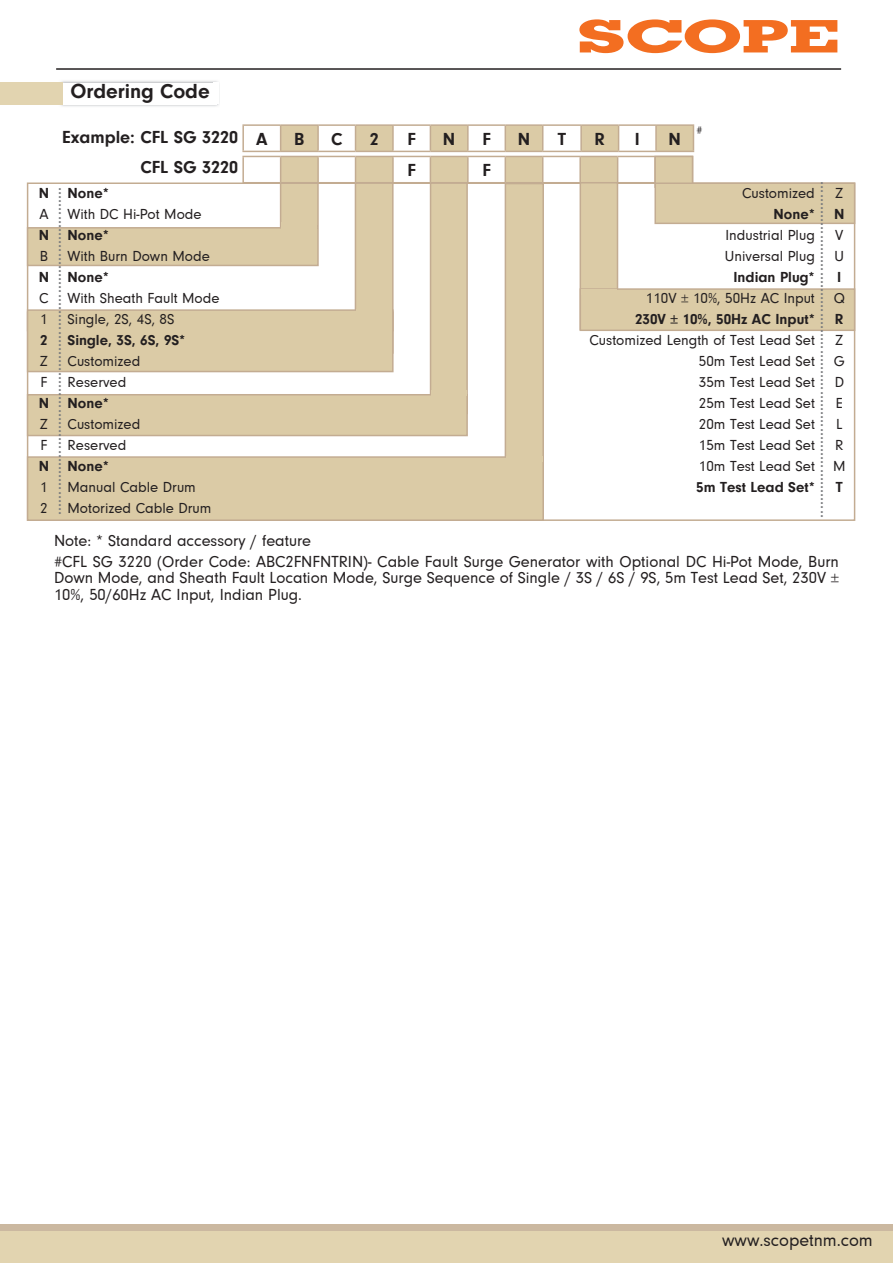
<style>
.page{position:relative;width:893px;height:1263px;background:#fff}
.page>*{position:absolute;margin:0;border:0;box-sizing:border-box;transform-origin:0 0}
.t1{font:700 45px "Geometric Slab 703 BT Xtra";color:#f36e21;scale:1.6 1}
.t2{font:700 21px "Neuzeit Gro";color:#231f20}
.t3{font:18px "Minion Pro";color:#787a7d}
.t4{font:700 18px/30px "Neuzeit Gro";color:#231f20;text-align:right}
.t5{font:18px "Neuzeit Gro";color:#231f20}
.t6{font:16.5px/21px "Neuzeit Gro";color:#231f20}
.t7{font:15px/21px "Neuzeit Gro";color:#231f20}
.t8{font:700 15px "Neuzeit Gro";color:#231f20}
.t9{font:12px "Neuzeit Gro";color:#231f20}
</style>
<div class="page">
<hr style="left:56px;top:68px;width:785px;height:2px;background:#231f20">
<div style="left:0;top:1230px;width:893px;height:33px;background:#e2d4b0"></div>
<div style="left:0;top:1224px;width:893px;height:6px;background:#cbb8a0"></div>
<div style="left:0;top:82px;width:62px;height:23px;background:#e2d4b0"></div>
<hr style="left:242px;top:124px;width:39px;height:2px;background:#c3ac92">
<hr style="left:242px;top:126px;width:2px;height:25px;background:#c3ac92">
<hr style="left:393px;top:124px;width:37px;height:2px;background:#c3ac92">
<hr style="left:430px;top:124px;width:38px;height:2px;background:#c3ac92">
<hr style="left:468px;top:124px;width:37px;height:2px;background:#c3ac92">
<hr style="left:505px;top:124px;width:38px;height:2px;background:#c3ac92">
<hr style="left:543px;top:124px;width:38px;height:2px;background:#c3ac92">
<hr style="left:581px;top:124px;width:38px;height:2px;background:#c3ac92">
<hr style="left:619px;top:124px;width:37px;height:2px;background:#c3ac92">
<hr style="left:656px;top:124px;width:38px;height:2px;background:#c3ac92">
<hr style="left:242px;top:151px;width:39px;height:1px;background:#c3ac92">
<hr style="left:281px;top:124px;width:37px;height:2px;background:#c3ac92">
<hr style="left:356px;top:124px;width:37px;height:2px;background:#c3ac92">
<hr style="left:318px;top:124px;width:38px;height:2px;background:#c3ac92">
<hr style="left:242px;top:156px;width:39px;height:1px;background:#c3ac92">
<hr style="left:242px;top:157px;width:2px;height:25px;background:#c3ac92">
<hr style="left:242px;top:182px;width:39px;height:1px;background:#c3ac92">
<svg style="left:243px;top:125px;width:451px;height:58px"></svg>
<hr style="left:318px;top:182px;width:38px;height:1px;background:#c3ac92">
<div style="left:505px;top:183px;width:39px;height:300px;background:#dbcba6;border:2px solid #c3ac92"></div>
<div style="left:430px;top:182px;width:38px;height:232px;background:#dbcba6;border:2px solid #c3ac92"></div>
<div style="left:355px;top:182px;width:39px;height:172px;background:#dbcba6;border:2px solid #c3ac92"></div>
<div style="left:280px;top:182px;width:39px;height:45px;background:#dbcba6;border:2px solid #c3ac92"></div>
<div style="left:580px;top:182px;width:38px;height:148px;background:#dbcba6;border:2px solid #c3ac92"></div>
<div style="left:654px;top:156px;width:39px;height:32px;background:#dbcba6;border:2px solid #c3ac92"></div>
<div style="left:654px;top:182px;width:201px;height:42px;background:#dbcba6;border:2px solid #c3ac92"></div>
<div style="left:580px;top:288px;width:275px;height:43px;background:#dbcba6;border:2px solid #c3ac92"></div>
<div style="left:27px;top:227px;width:292px;height:39px;background:#dbcba6;border:2px solid #c3ac92"></div>
<div style="left:27px;top:309px;width:367px;height:63px;background:#dbcba6;border:2px solid #c3ac92"></div>
<div style="left:27px;top:394px;width:441px;height:42px;background:#dbcba6;border:2px solid #c3ac92"></div>
<div style="left:27px;top:456px;width:517px;height:65px;background:#dbcba6;border:2px solid #c3ac92"></div>
<div style="left:281px;top:223px;width:36px;height:8px;background:#dbcba6"></div>
<div style="left:356px;top:309px;width:36px;height:6px;background:#dbcba6"></div>
<div style="left:431px;top:390px;width:35px;height:6px;background:#dbcba6"></div>
<div style="left:506px;top:456px;width:37px;height:6px;background:#dbcba6"></div>
<div style="left:581px;top:290px;width:36px;height:5px;background:#dbcba6"></div>
<h2 class="t2" style="left:70px;top:80px;width:141px">Ordering Code</h2>
<p class="t4" style="left:63px;top:122px;width:177px">Example: CFL SG 3220<br>CFL SG 3220</p>
<h1 class="t1" style="left:577px;top:9px;width:167px">SCOPE</h1>
<p class="t4" style="left:256px;top:124px;width:13px">A</p>
<p class="t4" style="left:294px;top:124px;width:12px">B</p>
<p class="t4" style="left:331px;top:124px;width:13px">C</p>
<p class="t4" style="left:370px;top:124px;width:10px">2</p>
<p class="t4" style="left:407px;top:124px;width:10px">F</p>
<p class="t4" style="left:443px;top:124px;width:14px">N</p>
<p class="t4" style="left:482px;top:124px;width:10px">F</p>
<p class="t4" style="left:518px;top:124px;width:14px">N</p>
<p class="t4" style="left:558px;top:124px;width:10px">T</p>
<p class="t4" style="left:595px;top:124px;width:12px">R</p>
<p class="t4" style="left:635px;top:124px;width:6px">I</p>
<p class="t4" style="left:668px;top:124px;width:14px">N</p>
<p class="t4" style="left:407px;top:155px;width:10px">F</p>
<p class="t4" style="left:482px;top:155px;width:10px">F</p>
<p class="t9" style="left:697px;top:123px;width:7px">#</p>
<p class="t3" style="left:77px;top:187px;width:330px;rotate:90deg">................................................................................</p>
<p class="t3" style="left:839px;top:181px;width:338px;rotate:90deg">..................................................................................</p>
<p class="t6" style="left:54px;top:530px;width:786px">Note: * Standard accessory / feature<br>#CFL SG 3220 (Order Code: ABC2FNFNTRIN)- Cable Fault Surge Generator with Optional DC Hi-Pot Mode, Burn</p>
<p class="t6" style="left:54px;top:570px;width:786px;line-height:16.5px">Down Mode, and Sheath Fault Location Mode, Surge Sequence of Single / 3S / 6S / 9S, 5m Test Lead Set, 230V ±<br>10%, 50/60Hz AC Input, Indian Plug.</p>
<p class="t7" style="left:742px;top:183px;width:74px">Customized</p>
<p class="t8" style="left:773px;top:206px;width:43px">None*</p>
<p class="t7" style="left:725px;top:225px;width:91px">Industrial Plug<br>Universal Plug</p>
<p class="t8" style="left:733px;top:269px;width:83px">Indian Plug*</p>
<p class="t7" style="left:646px;top:288px;width:170px">110V ± 10%, 50Hz AC Input</p>
<p class="t8" style="left:635px;top:311px;width:181px">230V ± 10%, 50Hz AC Input*</p>
<p class="t7" style="left:699px;top:330px;width:117px;text-align:justify;text-indent:-109px">Customized Length of Test Lead Set 50m Test Lead Set 35m Test Lead Set 25m Test Lead Set 20m Test Lead Set 15m Test Lead Set 10m Test Lead Set</p>
<p class="t8" style="left:696px;top:479px;width:120px">5m Test Lead Set*</p>
<p class="t7" style="left:835px;top:183px;width:10px">Z</p>
<p class="t8" style="left:834px;top:206px;width:12px">N</p>
<p class="t7" style="left:835px;top:225px;width:11px">V<br>U</p>
<p class="t8" style="left:837px;top:269px;width:6px">I</p>
<p class="t7" style="left:834px;top:288px;width:13px">Q</p>
<p class="t8" style="left:835px;top:311px;width:10px">R</p>
<p class="t7" style="left:833px;top:330px;width:14px">Z<br>G<br>D<br>E<br>L<br>R<br>M</p>
<p class="t8" style="left:836px;top:479px;width:8px">T</p>
<p class="t8" style="left:68px;top:185px;width:43px">None*</p>
<p class="t7" style="left:68px;top:204px;width:136px">With DC Hi-Pot Mode</p>
<p class="t8" style="left:68px;top:227px;width:43px">None*</p>
<p class="t7" style="left:68px;top:246px;width:144px">With Burn Down Mode</p>
<p class="t8" style="left:68px;top:269px;width:43px">None*</p>
<p class="t7" style="left:68px;top:288px;width:154px">With Sheath Fault Mode<br>Single, 2S, 4S, 8S</p>
<p class="t8" style="left:68px;top:332px;width:119px">Single, 3S, 6S, 9S*</p>
<p class="t7" style="left:68px;top:351px;width:74px">Customized<br>Reserved</p>
<p class="t8" style="left:68px;top:395px;width:43px">None*</p>
<p class="t7" style="left:68px;top:414px;width:74px">Customized<br>Reserved</p>
<p class="t8" style="left:68px;top:458px;width:43px">None*</p>
<p class="t7" style="left:68px;top:477px;width:145px">Manual Cable Drum<br>Motorized Cable Drum</p>
<p class="t8" style="left:39px;top:185px;width:12px">N</p>
<p class="t7" style="left:39px;top:204px;width:11px">A</p>
<p class="t8" style="left:39px;top:227px;width:12px">N</p>
<p class="t7" style="left:40px;top:246px;width:10px">B</p>
<p class="t8" style="left:39px;top:269px;width:12px">N</p>
<p class="t7" style="left:39px;top:288px;width:11px">C<br>1</p>
<p class="t8" style="left:40px;top:332px;width:9px">2</p>
<p class="t7" style="left:40px;top:351px;width:10px">Z<br>F</p>
<p class="t8" style="left:39px;top:395px;width:12px">N</p>
<p class="t7" style="left:40px;top:414px;width:10px">Z<br>F</p>
<p class="t8" style="left:39px;top:458px;width:12px">N</p>
<p class="t7" style="left:40px;top:477px;width:9px">1<br>2</p>
<p class="t5" style="left:722px;top:1231px;width:152px">www.scopetnm.com</p>
</div>
